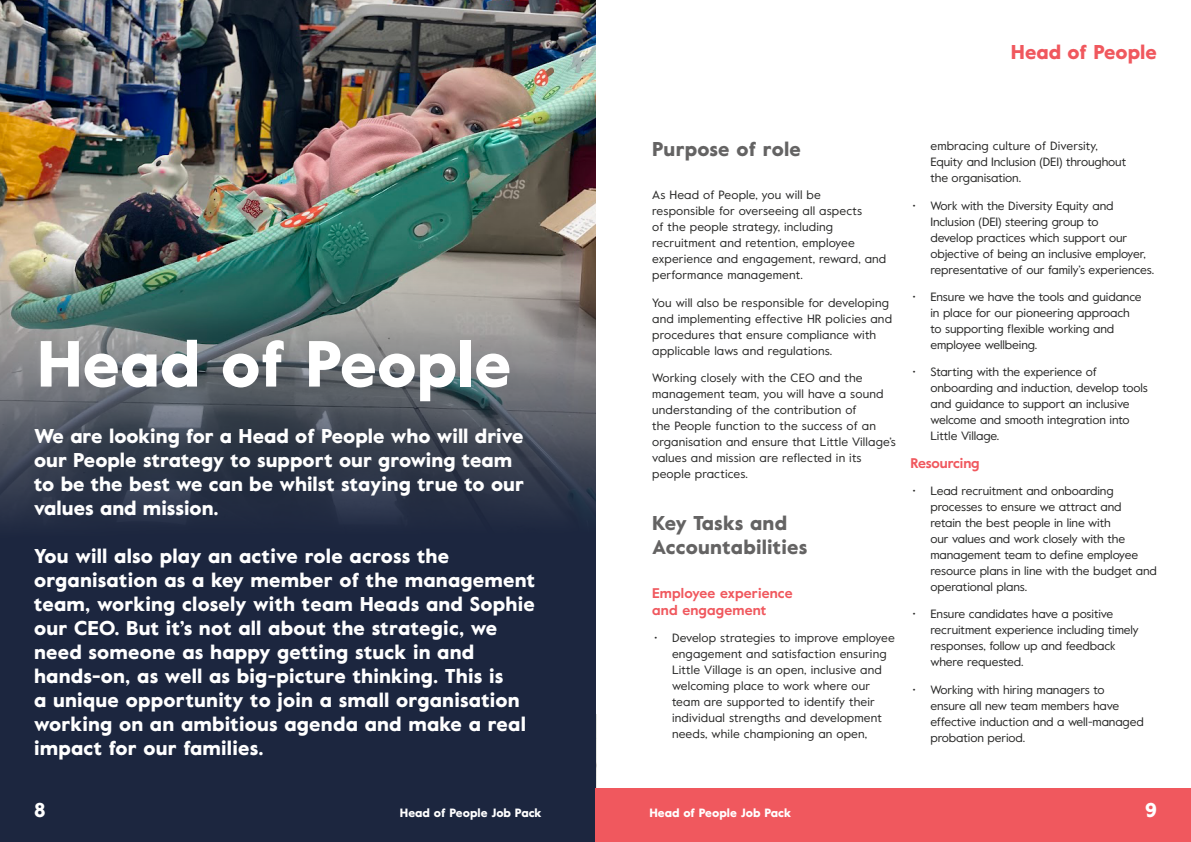
<style>
.page{position:relative;width:1191px;height:842px;background:#fff}
.page>*{position:absolute;margin:0;border:0;box-sizing:border-box;transform-origin:0 0}
.t1{font:900 65px "Value";color:#fff}
.t2{font:900 20px/24px "Value";letter-spacing:.01em;color:#fff}
.t3{font:900 20px/24px "Value";letter-spacing:.01em;color:#646363}
.t4{font:900 20px "Value";color:#f0585e}
.t5{font:700 14px/16.8px "Value";letter-spacing:.01em;color:#f0585e}
.t6{font:700 14px "Value";letter-spacing:-.01em;color:#f0585e}
.t7{font:12px/16px "Value";letter-spacing:-.01em;color:#282827}
.t8{font:12px/16px "Value";letter-spacing:.01em;color:#282827}
.t9{font:900 12px "Value";color:#fff}
</style>
<div class="page">
<img style="left:0;top:0;width:595px;height:842px">
<div style="left:595px;top:788px;width:596px;height:54px;background:#f0585e"></div>
<h1 class="t1" style="left:37px;top:319px;width:476px">Head of People</h1>
<h2 class="t2" style="left:34px;top:424px;width:491px">We are looking for a Head of People who will drive our People strategy to support our growing team to be the best we can be whilst staying true to our values and mission.</h2>
<p class="t2" style="left:34px;top:544px;width:503px">You will also play an active role across the organisation as a key member of the management team, working closely with team Heads and Sophie our CEO. But it’s not all about the strategic, we need someone as happy getting stuck in and hands-on, as well as big-picture thinking. This is<br>a unique opportunity to join a small organisation working on an ambitious agenda and make a real impact for our families.</p>
<h2 class="t4" style="left:1010px;top:39px;width:148px">Head of People</h2>
<h2 class="t3" style="left:652px;top:137px;width:150px">Purpose of role</h2>
<p class="t8" style="left:652px;top:187px;width:236px">As Head of People, you will be responsible for overseeing all aspects<br>of the people strategy, including recruitment and retention, employee experience and engagement, reward, and performance management.</p>
<p class="t8" style="left:652px;top:294px;width:241px">You will also be responsible for developing and implementing effective HR policies and procedures that ensure compliance with applicable laws and regulations.</p>
<p class="t8" style="left:652px;top:370px;width:245px">Working closely with the CEO and the management team, you will have a sound understanding of the contribution of<br>the People function to the success of an organisation and ensure that Little Village’s values and mission are reflected in its people practices.</p>
<h2 class="t3" style="left:652px;top:511px;width:157px">Key Tasks and<br>Accountabilities</h2>
<p class="t5" style="left:652px;top:584px;width:142px">Employee experience and engagement</p>
<p class="t8" style="left:672px;top:629px;width:224px;text-indent:-18px">• Develop strategies to improve employee engagement and satisfaction ensuring Little Village is an open, inclusive and welcoming place to work where our team are supported to identify their individual strengths and development needs, while championing an open,</p>
<p class="t7" style="left:930px;top:138px;width:197px">embracing culture of Diversity,<br>Equity and Inclusion (DEI) throughout the organisation.</p>
<p class="t7" style="left:930px;top:197px;width:225px;text-indent:-18px">• Work with the Diversity Equity and Inclusion (DEI) steering group to<br>develop practices which support our objective of being an inclusive employer, representative of our family’s experiences.</p>
<p class="t7" style="left:930px;top:288px;width:213px;text-indent:-18px">• Ensure we have the tools and guidance in place for our pioneering approach to supporting flexible working and employee wellbeing.</p>
<p class="t7" style="left:930px;top:364px;width:219px;text-indent:-18px">• Starting with the experience of onboarding and induction, develop tools and guidance to support an inclusive welcome and smooth integration into<br>Little Village.</p>
<p class="t6" style="left:910px;top:453px;width:71px">Resourcing</p>
<p class="t7" style="left:930px;top:483px;width:228px;text-indent:-18px">• Lead recruitment and onboarding processes to ensure we attract and<br>retain the best people in line with<br>our values and work closely with the management team to define employee resource plans in line with the budget and operational plans.</p>
<p class="t7" style="left:930px;top:606px;width:210px;text-indent:-18px">• Ensure candidates have a positive recruitment experience including timely responses, follow up and feedback where requested.</p>
<p class="t7" style="left:930px;top:681px;width:215px;text-indent:-18px">• Working with hiring managers to<br>ensure all new team members have effective induction and a well-managed probation period.</p>
<h2 class="t2" style="left:34px;top:798px;width:13px">8</h2>
<p class="t9" style="left:649px;top:804px;width:143px">Head of People Job Pack</p>
<h2 class="t2" style="left:1145px;top:798px;width:13px">9</h2>
<p class="t9" style="left:400px;top:804px;width:143px">Head of People Job Pack</p>
</div>
